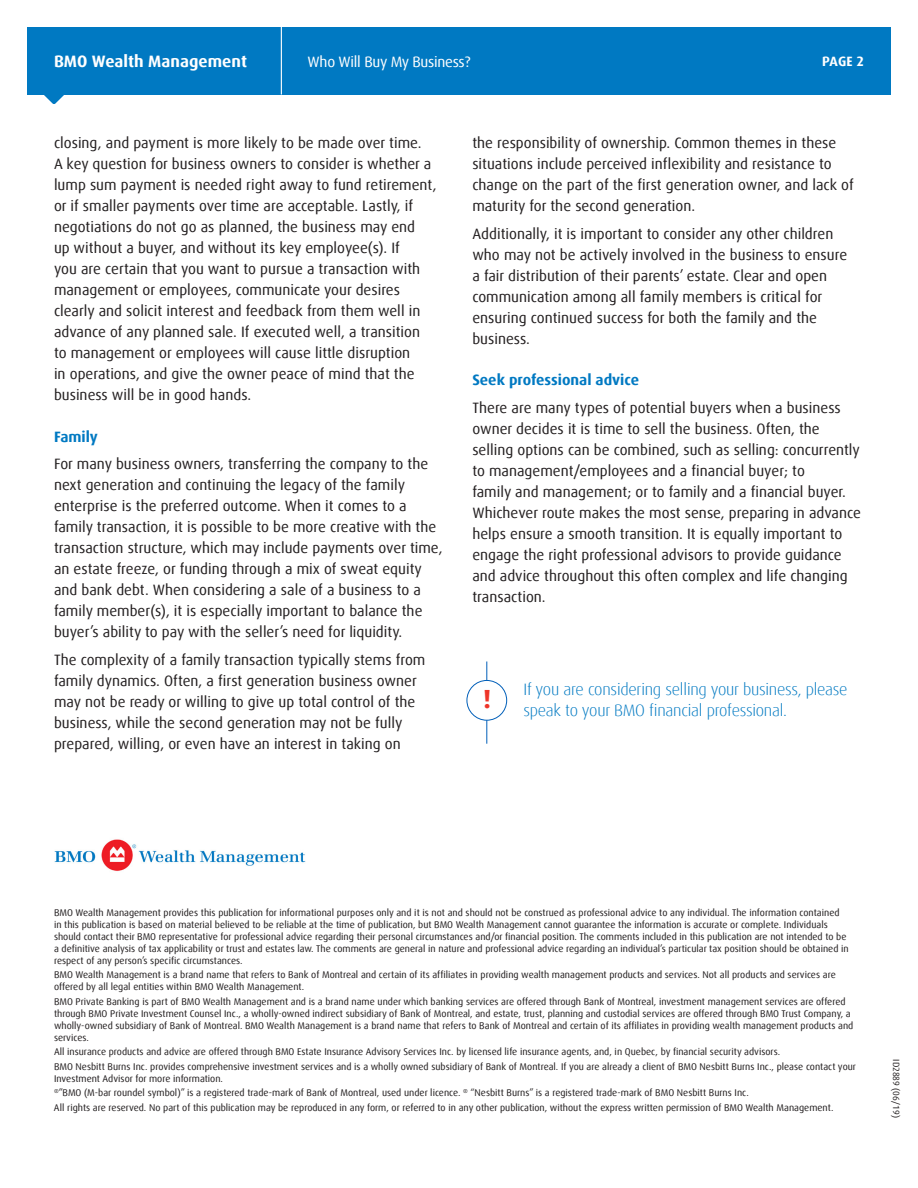
<style>
.page{position:relative;width:918px;height:1188px;background:#fff}
.page>*{position:absolute;margin:0;border:0;box-sizing:border-box;transform-origin:0 0}
.t1{font:700 26.25px "Dax Offc Pro";color:#ee3529}
.t2{font:300 16.5px/21px "Dax Offc Pro";letter-spacing:-.015em;color:#0079c2}
.t3{font:700 16.5px "Dax Offc Pro";color:#fff}
.t4{font:15px/21px "Dax Offc Pro";color:#231f20}
.t5{font:700 15px "Dax Offc Pro";color:#0079c2}
.t6{font:15px "Dax Offc Pro";letter-spacing:-.02em;color:#fff}
.t7{font:700 13.5px "Dax Offc Pro";color:#fff}
.t8{font:9.75px/12px "Dax Offc Pro";color:#231f20}
.t9{font:9px "Dax Offc Pro";color:#231f20}
</style>
<div class="page">
<div style="left:27px;top:27px;width:864px;height:67px;background:#0079c2"></div>
<svg style="left:43px;top:94px;width:22px;height:10px"></svg>
<hr style="left:281px;top:27px;width:1px;height:67px;background:#fff">
<hr style="left:486px;top:661px;width:1px;height:83px;background:#005fb9">
<div style="left:467px;top:680px;width:40px;height:40px;background:#fff;border-radius:50%"></div>
<div style="left:467px;top:680px;width:40px;height:41px;border:1px solid #005fb9;border-radius:50%"></div>
<img style="left:54px;top:839px;width:252px;height:32px">
<p class="t3" style="left:54px;top:51px;width:195px">BMO Wealth Management</p>
<p class="t6" style="left:308px;top:52px;width:165px">Who Will Buy My Business?</p>
<p class="t7" style="left:822px;top:53px;width:43px">PAGE 2</p>
<p class="t4" style="left:54px;top:133px;width:384px">closing, and payment is more likely to be made over time.<br>A key question for business owners to consider is whether a lump sum payment is needed right away to fund retirement, or if smaller payments over time are acceptable. Lastly, if negotiations do not go as planned, the business may end<br>up without a buyer, and without its key employee(s). If<br>you are certain that you want to pursue a transaction with management or employees, communicate your desires clearly and solicit interest and feedback from them well in advance of any planned sale. If executed well, a transition<br>to management or employees will cause little disruption<br>in operations, and give the owner peace of mind that the business will be in good hands.</p>
<h2 class="t5" style="left:54px;top:427px;width:45px">Family</h2>
<p class="t4" style="left:54px;top:454px;width:390px">For many business owners, transferring the company to the next generation and continuing the legacy of the family enterprise is the preferred outcome. When it comes to a family transaction, it is possible to be more creative with the transaction structure, which may include payments over time, an estate freeze, or funding through a mix of sweat equity and bank debt. When considering a sale of a business to a family member(s), it is especially important to balance the buyer’s ability to pay with the seller’s need for liquidity.</p>
<p class="t4" style="left:54px;top:650px;width:373px">The complexity of a family transaction typically stems from family dynamics. Often, a first generation business owner may not be ready or willing to give up total control of the business, while the second generation may not be fully prepared, willing, or even have an interest in taking on</p>
<p class="t4" style="left:472px;top:133px;width:383px">the responsibility of ownership. Common themes in these situations include perceived inflexibility and resistance to change on the part of the first generation owner, and lack of maturity for the second generation.</p>
<p class="t4" style="left:472px;top:224px;width:376px">Additionally, it is important to consider any other children who may not be actively involved in the business to ensure a fair distribution of their parents’ estate. Clear and open communication among all family members is critical for ensuring continued success for both the family and the business.</p>
<h2 class="t5" style="left:472px;top:371px;width:168px">Seek professional advice</h2>
<p class="t4" style="left:472px;top:398px;width:390px">There are many types of potential buyers when a business owner decides it is time to sell the business. Often, the selling options can be combined, such as selling: concurrently to management/employees and a financial buyer; to<br>family and management; or to family and a financial buyer.<br>Whichever route makes the most sense, preparing in advance helps ensure a smooth transition. It is equally important to engage the right professional advisors to provide guidance and advice throughout this often complex and life changing transaction.</p>
<h1 class="t1" style="left:483px;top:682px;width:10px">!</h1>
<p class="t2" style="left:523px;top:679px;width:326px">If you are considering selling your business, please speak to your BMO financial professional.</p>
<p class="t8" style="left:54px;top:907px;width:796px">BMO Wealth Management provides this publication for informational purposes only and it is not and should not be construed as professional advice to any individual. The information contained in this publication is based on material believed to be reliable at the time of publication, but BMO Wealth Management cannot guarantee the information is accurate or complete. Individuals should contact their BMO representative for professional advice regarding their personal circumstances and/or financial position. The comments included in this publication are not intended to be a definitive analysis of tax applicability or trust and estates law. The comments are general in nature and professional advice regarding an individual’s particular tax position should be obtained in respect of any person’s specific circumstances.</p>
<p class="t8" style="left:54px;top:969px;width:783px">BMO Wealth Management is a brand name that refers to Bank of Montreal and certain of its affiliates in providing wealth management products and services. Not all products and services are offered by all legal entities within BMO Wealth Management.</p>
<p class="t8" style="left:54px;top:995px;width:801px">BMO Private Banking is part of BMO Wealth Management and is a brand name under which banking services are offered through Bank of Montreal, investment management services are offered through BMO Private Investment Counsel Inc., a wholly-owned indirect subsidiary of Bank of Montreal, and estate, trust, planning and custodial services are offered through BMO Trust Company, a wholly-owned subsidiary of Bank of Montreal. BMO Wealth Management is a brand name that refers to Bank of Montreal and certain of its affiliates in providing wealth management products and services.</p>
<p class="t8" style="left:54px;top:1046px;width:728px">All insurance products and advice are offered through BMO Estate Insurance Advisory Services Inc. by licensed life insurance agents, and, in Quebec, by financial security advisors.</p>
<p class="t8" style="left:54px;top:1060px;width:804px">BMO Nesbitt Burns Inc. provides comprehensive investment services and is a wholly owned subsidiary of Bank of Montreal. If you are already a client of BMO Nesbitt Burns Inc., please contact your<br>Investment Advisor for more information.</p>
<p class="t8" style="left:54px;top:1087px;width:696px"><sup>®</sup>”BMO (M-bar roundel symbol)” is a registered trade-mark of Bank of Montreal, used under licence. <sup>®</sup> “Nesbitt Burns” is a registered trade-mark of BMO Nesbitt Burns Inc.</p>
<p class="t8" style="left:54px;top:1101px;width:781px">All rights are reserved. No part of this publication may be reproduced in any form, or referred to in any other publication, without the express written permission of BMO Wealth Management.</p>
<p class="t9" style="left:902px;top:1059px;width:60px;rotate:90deg">ID2889 (06/19)</p>
</div>
